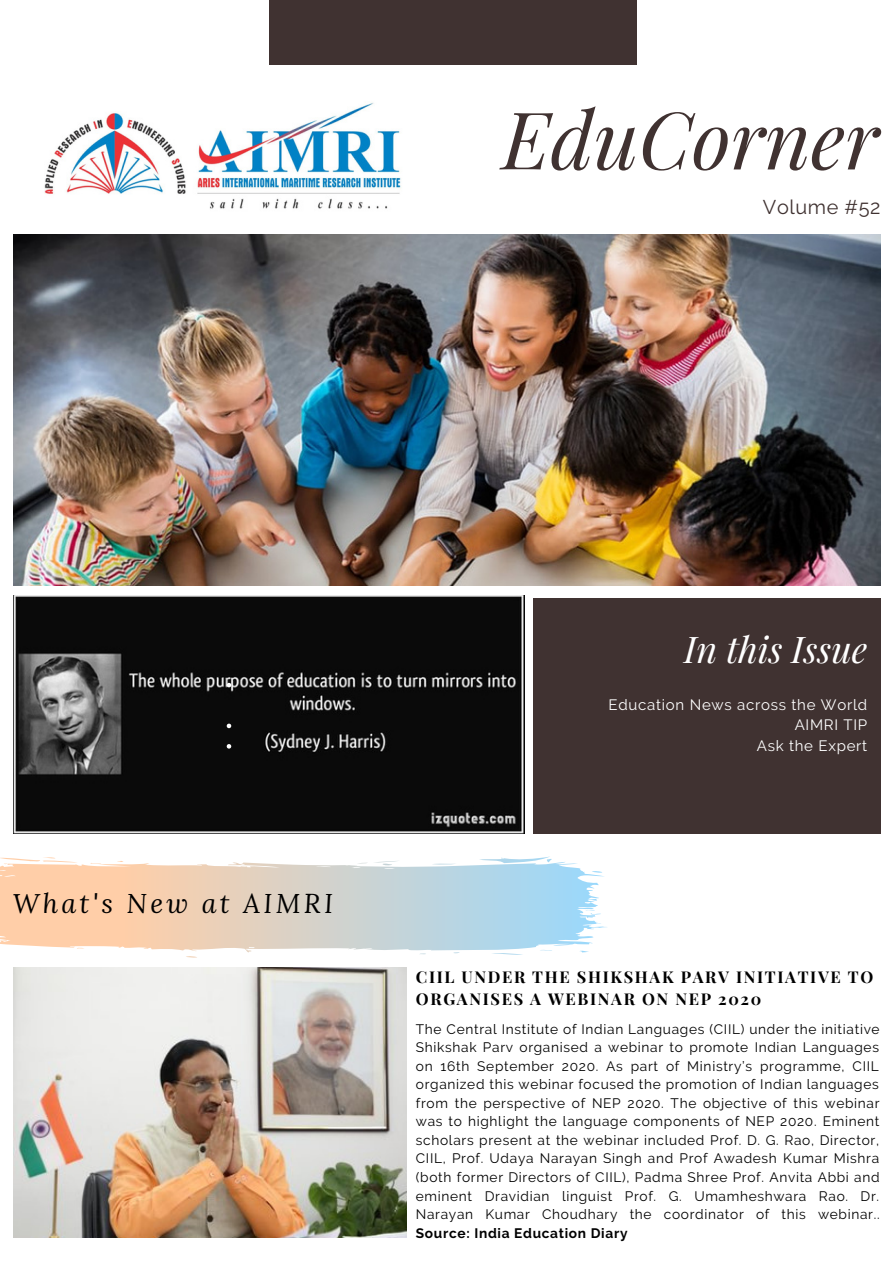
<style>
.page{position:relative;width:894px;height:1264px;background:#fff}
.page>*{position:absolute;margin:0;border:0;box-sizing:border-box;transform-origin:0 0}
.t1{font:italic 79.5px "Playfair Display";color:#403231}
.t2{font:italic 36px "Playfair Display";color:#fff}
.t3{font:italic 27px "Lora";letter-spacing:.12em;color:#000}
.t4{font:19.8px "Raleway";letter-spacing:.03em;color:#403231}
.t5{font:700 16.35px/22.4px "Playfair Display";letter-spacing:.1em;color:#000}
.t6{font:15px/20.4px "Raleway";letter-spacing:.05em;color:#fff;text-align:right}
.t7{font:13.65px/18.6px "Raleway";letter-spacing:.05em;color:#000;text-align:justify}
.t8{font:700 13.65px "Raleway";letter-spacing:.05em;color:#000}
</style>
<div class="page">
<div style="left:269px;top:0;width:367px;height:64px;background:#403231"></div>
<div style="left:533px;top:598px;width:347px;height:235px;background:#403231"></div>
<img style="left:14px;top:596px;width:510px;height:237px">
<img style="left:14px;top:234px;width:866px;height:351px">
<svg style="left:0;top:856px;width:607px;height:101px"></svg>
<img style="left:14px;top:967px;width:392px;height:270px">
<img style="left:44px;top:103px;width:357px;height:106px">
<svg style="left:227px;top:683px;width:4px;height:4px"></svg>
<svg style="left:227px;top:723px;width:4px;height:5px"></svg>
<svg style="left:227px;top:744px;width:4px;height:4px"></svg>
<h1 class="t1" style="left:502px;top:83px;width:378px">EduCorner</h1>
<h3 class="t4" style="left:762px;top:195px;width:119px">Volume #52</h3>
<h3 class="t3" style="left:13px;top:885px;width:322px">What's New at AIMRI</h3>
<h2 class="t2" style="left:684px;top:624px;width:185px">In this Issue</h2>
<p class="t6" style="left:608px;top:694px;width:260px">Education News across the World</p>
<p class="t6" style="left:756px;top:715px;width:112px">AIMRI TIP<br>Ask the Expert</p>
<p class="t5" style="left:416px;top:964px;width:459px">CIIL UNDER THE SHIKSHAK PARV INITIATIVE TO<br>ORGANISES A WEBINAR ON NEP 2020</p>
<p class="t7" style="left:416px;top:1019px;width:465px">The Central Institute of Indian Languages (CIIL) under the initiative Shikshak Parv organised a webinar to promote Indian Languages on 16th September 2020. As part of Ministry’s programme, CIIL organized this webinar focused the promotion of Indian languages from the perspective of NEP 2020. The objective of this webinar was to highlight the language components of NEP 2020. Eminent scholars present at the webinar included Prof. D. G. Rao, Director, CIIL, Prof. Udaya Narayan Singh and Prof Awadesh Kumar Mishra (both former Directors of CIIL), Padma Shree Prof. Anvita Abbi and eminent Dravidian linguist Prof. G. Umamheshwara Rao. Dr.<br>Narayan Kumar Choudhary the coordinator of this webinar..</p>
<p class="t8" style="left:416px;top:1224px;width:213px">Source: India Education Diary</p>
</div>
